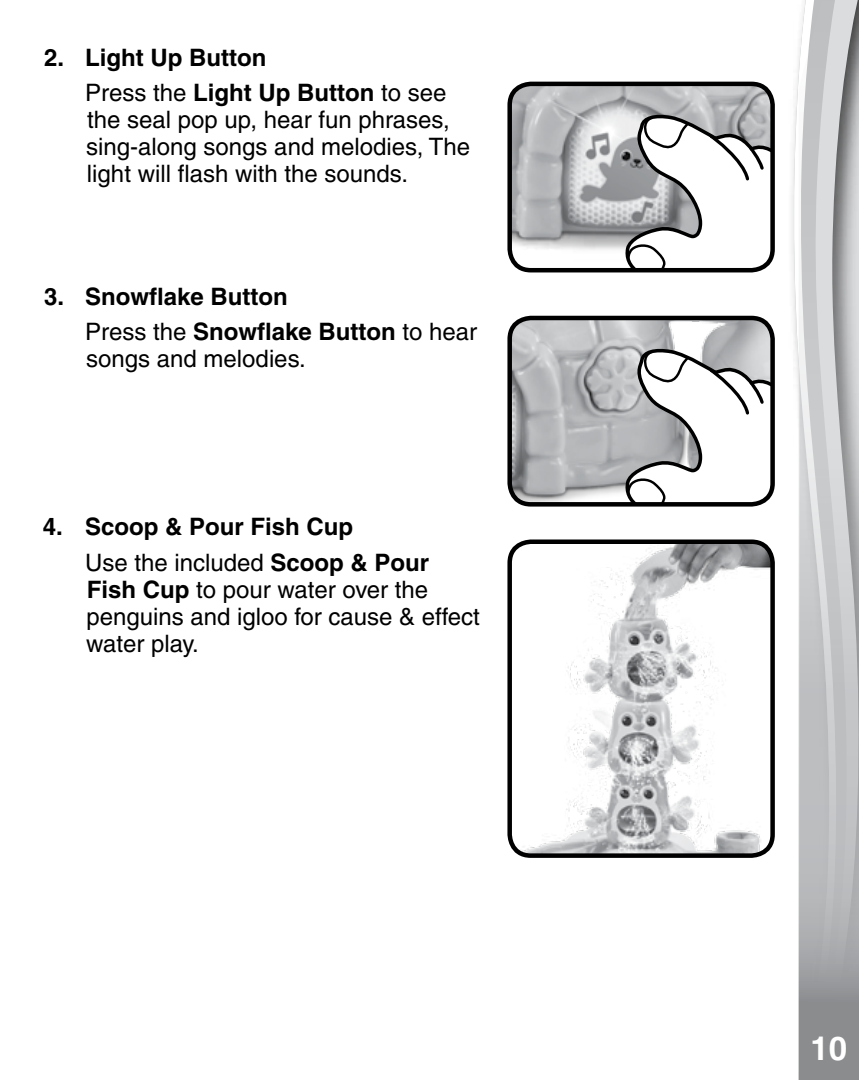
<style>
.page{position:relative;width:859px;height:1080px;background:#fff}
.page>*{position:absolute;margin:0;border:0;box-sizing:border-box;transform-origin:0 0}
.t1{font:700 33px "Helvetica";color:#fff}
.t2{font:500 24px/27px "Helvetica";color:#000}
.t3{font:700 24px/35.4px "Helvetica";color:#000}
.s1{font-weight:500}
.s2{font-weight:700}
.s3{font-size:27px}
</style>
<div class="page">
<img style="left:512px;top:85px;width:258px;height:184px">
<svg style="left:622px;top:111px;width:150px;height:158px"></svg>
<div style="left:507px;top:82px;width:268px;height:190px;border:4px solid #000;border-radius:21px"></div>
<img style="left:512px;top:319px;width:258px;height:183px">
<svg style="left:622px;top:345px;width:148px;height:157px"></svg>
<div style="left:507px;top:316px;width:268px;height:191px;border:4px solid #000;border-radius:21px"></div>
<img style="left:512px;top:544px;width:258px;height:309px">
<div style="left:507px;top:539px;width:268px;height:319px;border:4px solid #000;border-radius:21px"></div>
<svg style="left:793px;top:55px;width:6px;height:1025px"></svg>
<svg style="left:799px;top:0;width:60px;height:1080px;background:#bdbec0"></svg>
<div style="left:774px;top:1038px;width:24px;height:42px;background:#fff"></div>
<p class="t3" style="left:85px;top:39px;width:363px;text-indent:-41px">2. Light Up Button<br><span class="s1">Press the</span> Light Up Button <span class="s1">to see</span></p>
<p class="t2" style="left:86px;top:106px;width:385px">the seal pop up, hear fun phrases, sing-along songs and melodies, The light will flash with the sounds.</p>
<p class="t3" style="left:85px;top:278px;width:394px;text-indent:-41px">3. Snowflake Button<br><span class="s1">Press the</span> Snowflake Button <span class="s1">to hear</span></p>
<p class="t2" style="left:86px;top:345px;width:221px">songs and melodies.</p>
<p class="t3" style="left:85px;top:509px;width:346px;text-indent:-42px">4. Scoop &amp; Pour Fish Cup<br><span class="s1">Use the included</span> Scoop &amp; Pour</p>
<p class="t2" style="left:86px;top:576px;width:395px"><span class="s2">Fish Cup</span> to pour water over the penguins and igloo for cause &amp; effect water play.</p>
<h1 class="t1" style="left:813px;top:1021px;width:40px">10<span class="s3">10</span></h1>
<h1 class="t1" style="left:810px;top:1029px;width:38px">10</h1>
</div>
